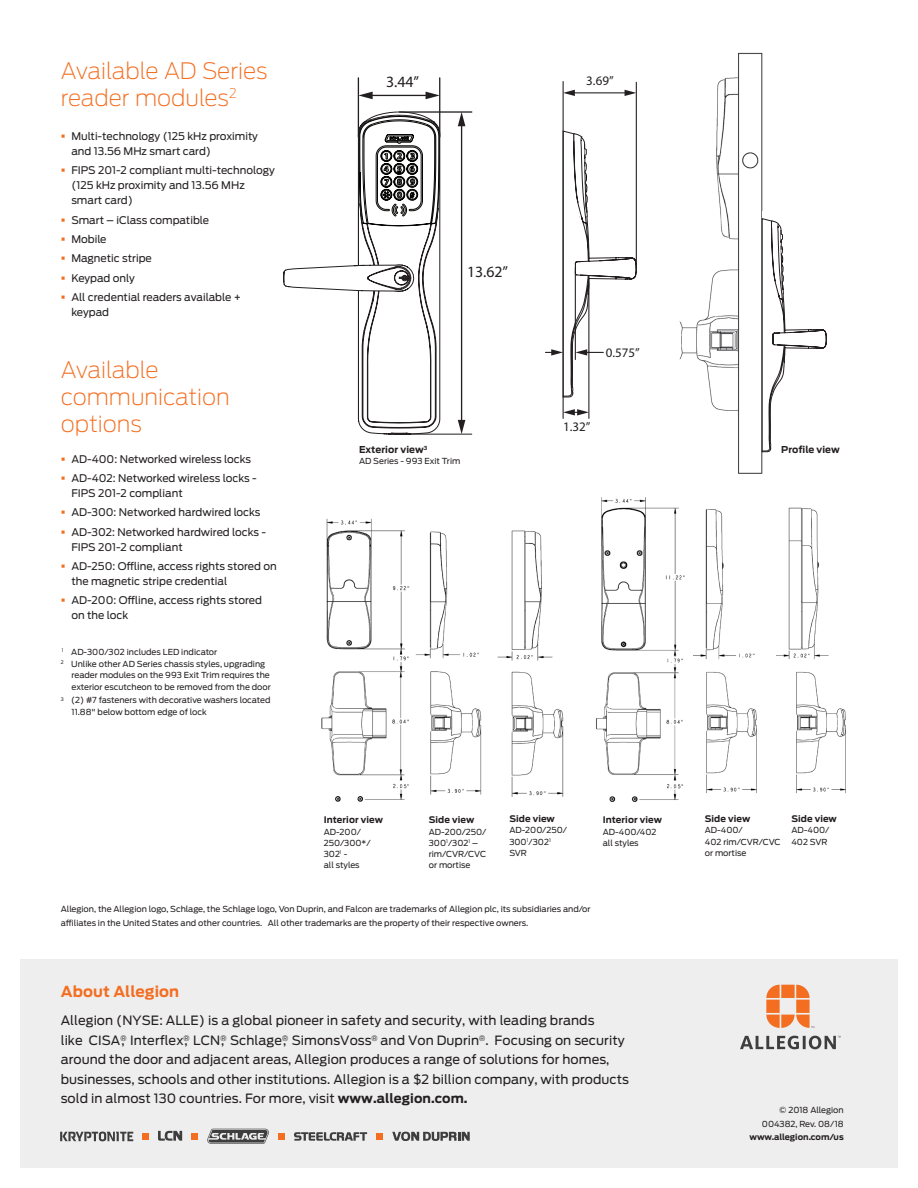
<style>
.page{position:relative;width:918px;height:1188px;background:#fff}
.page>*{position:absolute;margin:0;border:0;box-sizing:border-box;transform-origin:0 0}
.Section_subhead_15_1{font:200 22.5px/27px "Antenna";color:#f36e21}
.t1{font:15.75px "Myriad Pro";color:#231f20}
.t2{font:700 15px "Antenna";letter-spacing:.01em;color:#f36e21}
.t3{font:13.05px "Myriad Pro";color:#231f20}
.t4{font:12.75px/19.5px "Antenna";letter-spacing:.005em;color:#231f20}
.t5{font:10.5px/15px "Antenna";color:#231f20}
.Image_Subhead_6_9pt{font:700 9.45px "Antenna";letter-spacing:.01em;color:#231f20}
.Image_Subhead_6_9pt-2{font:700 9px "Antenna";letter-spacing:.01em;color:#231f20}
.Note_with___5_5_7_5p{font:8.25px/11.7px "Antenna";color:#231f20}
.Legal_5_5_9pt{font:8.25px/13.5px "Antenna";color:#231f20}
.Note_5_5_7_5pt{font:8.25px/11.2px "Antenna";color:#231f20}
.Back_cover_informati{font:8.25px "Antenna";color:#231f20}
.Back_cover_informati-2{font:700 8.25px "Antenna";color:#231f20}
.s1{color:#f36e21}
.s2{font-weight:700}
</style>
<div class="page">
<div style="left:20px;top:959px;width:878px;height:209px;background:#eeeeef"></div>
<svg style="left:158px;top:1131px;width:24px;height:10px"></svg>
<div style="left:142px;top:1133px;width:7px;height:6px;background:#f36e21"></div>
<svg style="left:192px;top:1133px;width:6px;height:6px"></svg>
<svg style="left:392px;top:1132px;width:78px;height:9px"></svg>
<svg style="left:207px;top:1129px;width:62px;height:15px"></svg>
<svg style="left:294px;top:1132px;width:73px;height:9px"></svg>
<div style="left:278px;top:1133px;width:7px;height:6px;background:#f36e21"></div>
<svg style="left:377px;top:1133px;width:6px;height:6px"></svg>
<svg style="left:60px;top:1132px;width:73px;height:9px"></svg>
<svg style="left:766px;top:985px;width:48px;height:43px"></svg>
<svg style="left:740px;top:1036px;width:101px;height:13px"></svg>
<hr style="left:636px;top:82px;width:1px;height:187px;background:#231f20">
<svg style="left:545px;top:81px;width:91px;height:338px"></svg>
<svg style="left:680px;top:52px;width:147px;height:408px"></svg>
<img style="left:321px;top:518px;width:89px;height:284px">
<img style="left:497px;top:530px;width:67px;height:267px">
<img style="left:415px;top:531px;width:67px;height:264px">
<img style="left:693px;top:509px;width:64px;height:285px">
<img style="left:777px;top:507px;width:52px;height:152px">
<img style="left:596px;top:497px;width:89px;height:305px">
<img style="left:796px;top:671px;width:50px;height:123px">
<hr style="left:399px;top:111px;width:73px;height:2px;background:#231f20">
<hr style="left:399px;top:434px;width:73px;height:1px;background:#231f20">
<hr style="left:358px;top:78px;width:1px;height:59px;background:#231f20">
<hr style="left:439px;top:78px;width:1px;height:59px;background:#231f20">
<hr style="left:461px;top:124px;width:1px;height:299px;background:#231f20">
<svg style="left:458px;top:112px;width:7px;height:14px"></svg>
<svg style="left:458px;top:420px;width:7px;height:14px"></svg>
<hr style="left:370px;top:95px;width:58px;height:1px;background:#231f20">
<svg style="left:359px;top:92px;width:14px;height:7px"></svg>
<svg style="left:426px;top:92px;width:14px;height:7px"></svg>
<svg style="left:283px;top:111px;width:166px;height:323px"></svg>
<p class="Section_subhead_15_1" style="left:61px;top:57px;width:208px">Available AD Series reader modules<sup>2</sup></p>
<p class="t5" style="left:71px;top:129px;width:188px;text-indent:-11px"><span class="s1">▪</span> Multi-technology (125 kHz proximity and 13.56 MHz smart card)</p>
<p class="t5" style="left:71px;top:163px;width:205px;text-indent:-11px"><span class="s1">▪</span> FIPS 201-2 compliant multi-technology (125 kHz proximity and 13.56 MHz smart card)</p>
<p class="t5" style="left:61px;top:212px;width:150px"><span class="s1">▪</span> Smart – iClass compatible</p>
<p class="t5" style="left:61px;top:232px;width:47px"><span class="s1">▪</span> Mobile</p>
<p class="t5" style="left:61px;top:251px;width:93px"><span class="s1">▪</span> Magnetic stripe</p>
<p class="t5" style="left:61px;top:270px;width:76px"><span class="s1">▪</span> Keypad only</p>
<p class="t5" style="left:71px;top:290px;width:171px;text-indent:-11px"><span class="s1">▪</span> All credential readers available + keypad</p>
<p class="Section_subhead_15_1" style="left:61px;top:356px;width:171px">Available communication options</p>
<p class="t5" style="left:61px;top:452px;width:192px"><span class="s1">▪</span> AD-400: Networked wireless locks</p>
<p class="t5" style="left:71px;top:471px;width:187px;text-indent:-11px"><span class="s1">▪</span> AD-402: Networked wireless locks -<br>FIPS 201-2 compliant</p>
<p class="t5" style="left:61px;top:505px;width:201px"><span class="s1">▪</span> AD-300: Networked hardwired locks</p>
<p class="t5" style="left:71px;top:525px;width:196px;text-indent:-11px"><span class="s1">▪</span> AD-302: Networked hardwired locks -<br>FIPS 201-2 compliant</p>
<p class="t5" style="left:71px;top:559px;width:207px;text-indent:-11px"><span class="s1">▪</span> AD-250: Offline, access rights stored on the magnetic stripe credential</p>
<p class="t5" style="left:71px;top:593px;width:192px;text-indent:-11px"><span class="s1">▪</span> AD-200: Offline, access rights stored on the lock</p>
<p class="Note_with___5_5_7_5p" style="left:62px;top:646px;width:157px"><sup>1</sup> AD-300/302 includes LED indicator</p>
<p class="Note_with___5_5_7_5p" style="left:72px;top:658px;width:201px;text-indent:-11px"><sup>2</sup> Unlike other AD Series chassis styles, upgrading reader modules on the 993 Exit Trim requires the exterior escutcheon to be removed from the door</p>
<p class="Note_with___5_5_7_5p" style="left:72px;top:695px;width:200px;text-indent:-11px"><sup>3</sup> (2) #7 fasteners with decorative washers located<br>11.88" below bottom edge of lock</p>
<p class="t1" style="left:386px;top:72px;width:35px">3.44”</p>
<p class="t3" style="left:586px;top:73px;width:29px">3.69”</p>
<p class="t1" style="left:467px;top:262px;width:43px">13.62”</p>
<p class="Image_Subhead_6_9pt" style="left:359px;top:444px;width:70px">Exterior view<sup>3</sup></p>
<p class="Note_5_5_7_5pt" style="left:359px;top:456px;width:103px">AD Series - 993 Exit Trim</p>
<p class="t3" style="left:606px;top:344px;width:36px">0.575”</p>
<p class="t3" style="left:563px;top:419px;width:29px">1.32”</p>
<p class="Image_Subhead_6_9pt-2" style="left:324px;top:815px;width:61px">Interior view</p>
<p class="Note_5_5_7_5pt" style="left:324px;top:826px;width:48px">AD-200/<br>250/300*/<br>302<sup>1</sup> -<br>all styles</p>
<p class="Image_Subhead_6_9pt-2" style="left:429px;top:815px;width:47px">Side view</p>
<p class="Note_5_5_7_5pt" style="left:429px;top:826px;width:59px">AD-200/250/<br>300<sup>1</sup>/302<sup>1</sup> – rim/CVR/CVC or mortise</p>
<p class="Image_Subhead_6_9pt-2" style="left:509px;top:813px;width:47px">Side view</p>
<p class="Note_5_5_7_5pt" style="left:509px;top:825px;width:59px">AD-200/250/<br>300<sup>1</sup>/302<sup>1<br></sup>SVR</p>
<p class="Image_Subhead_6_9pt-2" style="left:603px;top:815px;width:61px">Interior view</p>
<p class="Note_5_5_7_5pt" style="left:603px;top:826px;width:55px">AD-400/402 all styles</p>
<p class="Legal_5_5_9pt" style="left:61px;top:902px;width:531px">Allegion, the Allegion logo, Schlage, the Schlage logo, Von Duprin, and Falcon are trademarks of Allegion plc, its subsidiaries and/or affiliates in the United States and other countries. All other trademarks are the property of their respective owners.</p>
<p class="t2" style="left:61px;top:981px;width:120px">About Allegion</p>
<p class="t4" style="left:61px;top:1011px;width:570px">Allegion (NYSE: ALLE) is a global pioneer in safety and security, with leading brands<br>like CISA<sup>®</sup>, Interflex<sup>®</sup>, LCN<sup>®</sup>, Schlage<sup>®</sup>, SimonsVoss<sup>®</sup> and Von Duprin<sup>®</sup>. Focusing on security around the door and adjacent areas, Allegion produces a range of solutions for homes, businesses, schools and other institutions. Allegion is a $2 billion company, with products sold in almost 130 countries. For more, visit <span class="s2">www.allegion.com.</span></p>
<p class="Image_Subhead_6_9pt" style="left:781px;top:444px;width:60px">Profile view</p>
<p class="Image_Subhead_6_9pt-2" style="left:705px;top:813px;width:47px">Side view</p>
<p class="Note_5_5_7_5pt" style="left:705px;top:825px;width:77px">AD-400/<br>402 rim/CVR/CVC or mortise</p>
<p class="Image_Subhead_6_9pt-2" style="left:791px;top:813px;width:47px">Side view</p>
<p class="Note_5_5_7_5pt" style="left:791px;top:825px;width:39px">AD-400/<br>402 SVR</p>
<p class="Back_cover_informati" style="left:780px;top:1106px;width:66px">© 2018 Allegion</p>
<p class="Back_cover_informati" style="left:762px;top:1119px;width:83px">004382, Rev. 08/18</p>
<p class="Back_cover_informati-2" style="left:749px;top:1132px;width:96px">www.allegion.com/us</p>
</div>
